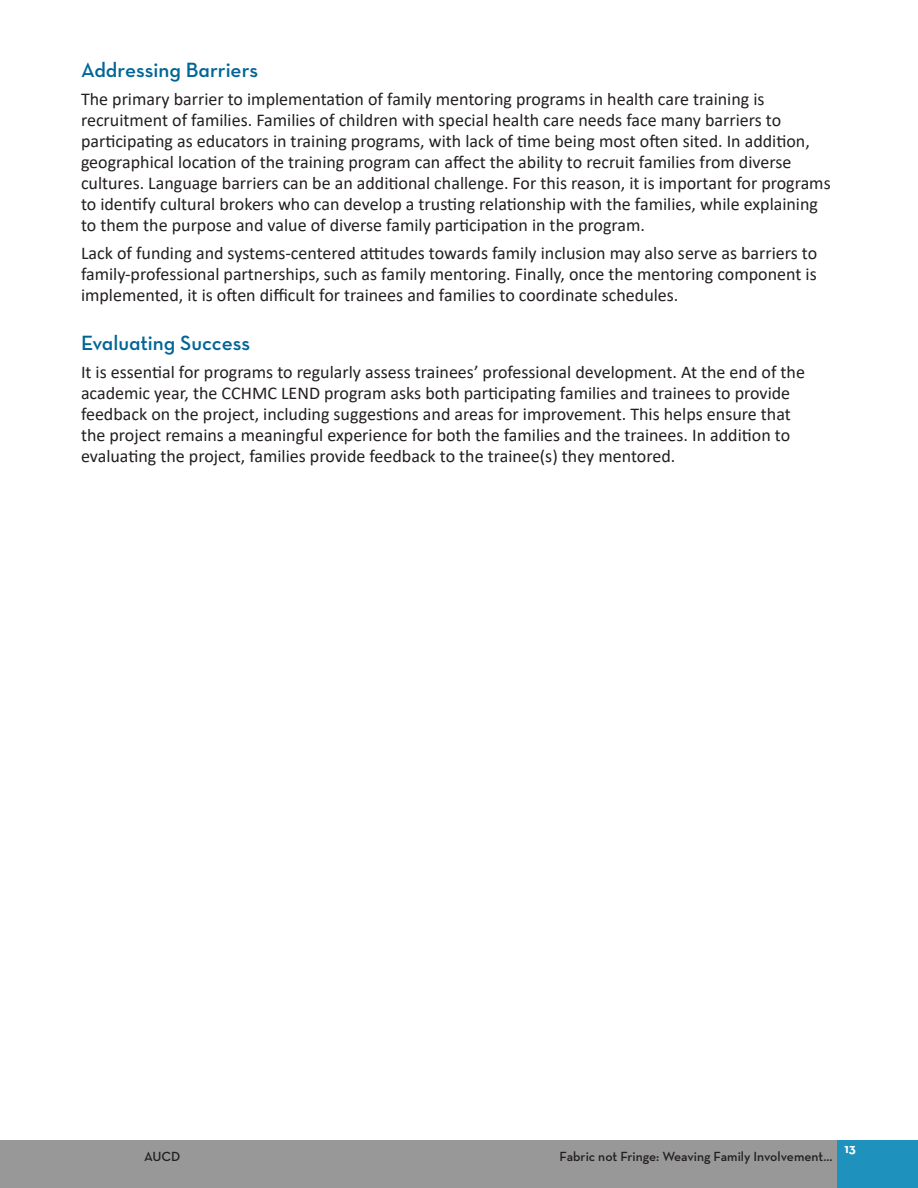
<style>
.page{position:relative;width:918px;height:1188px;background:#fff}
.page>*{position:absolute;margin:0;border:0;box-sizing:border-box;transform-origin:0 0}
.h3_body-subhead_smal{font:21px "Neutraface Text Demi Alt";color:#006596}
.t1{font:18px/21px "Calibri";color:#231f20}
.t2{font:600 13.5px "Neutraface Text";color:#231f20}
.t3{font:700 13.5px "Neutraface Text";color:#fff}
</style>
<div class="page">
<div style="left:837px;top:1140px;width:81px;height:48px;background:#1e92bc"></div>
<div style="left:0;top:1140px;width:837px;height:48px;background:#989898"></div>
<p class="h3_body-subhead_smal" style="left:81px;top:57px;width:179px">Addressing Barriers</p>
<p class="t1" style="left:81px;top:88px;width:751px">The primary barrier to implementation of family mentoring programs in health care training is recruitment of families. Families of children with special health care needs face many barriers to participating as educators in training programs, with lack of time being most often sited. In addition, geographical location of the training program can affect the ability to recruit families from diverse cultures. Language barriers can be an additional challenge. For this reason, it is important for programs to identify cultural brokers who can develop a trusting relationship with the families, while explaining to them the purpose and value of diverse family participation in the program.</p>
<p class="t1" style="left:81px;top:242px;width:738px;text-align:justify">Lack of funding and systems-centered attitudes towards family inclusion may also serve as barriers to family-professional partnerships, such as family mentoring. Finally, once the mentoring component is implemented, it is often difficult for trainees and families to coordinate schedules.</p>
<p class="h3_body-subhead_smal" style="left:81px;top:330px;width:171px">Evaluating Success</p>
<p class="t1" style="left:81px;top:361px;width:726px">It is essential for programs to regularly assess trainees’ professional development. At the end of the academic year, the CCHMC LEND program asks both participating families and trainees to provide feedback on the project, including suggestions and areas for improvement. This helps ensure that the project remains a meaningful experience for both the families and the trainees. In addition to evaluating the project, families provide feedback to the trainee(s) they mentored.</p>
<p class="t2" style="left:144px;top:1148px;width:38px">AUCD</p>
<p class="t2" style="left:560px;top:1148px;width:275px">Fabric not Fringe: Weaving Family Involvement...</p>
<p class="t3" style="left:844px;top:1140px;width:13px">13</p>
</div>
